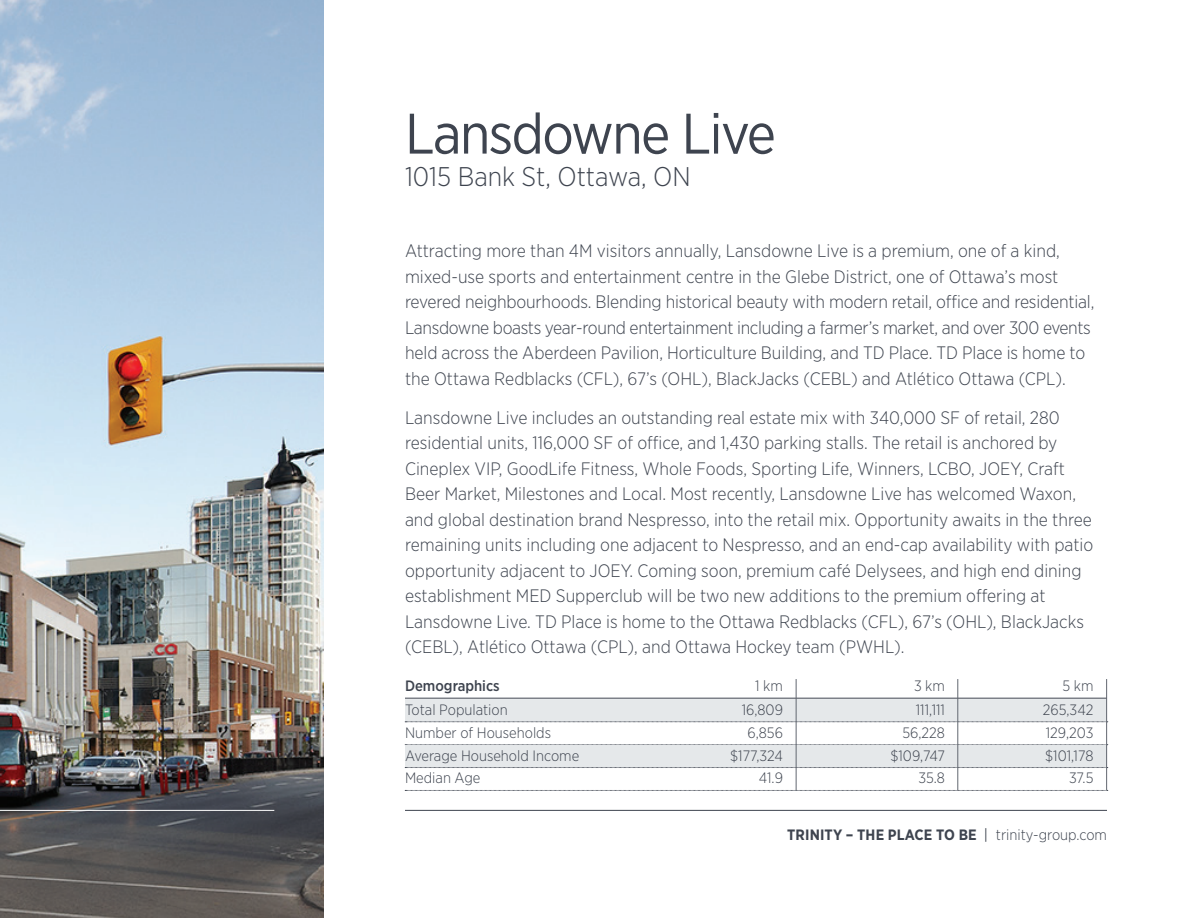
<style>
.page{position:relative;width:1188px;height:918px;background:#fff}
.page>*{position:absolute;margin:0;border:0;box-sizing:border-box;transform-origin:0 0}
._1_1_Property_PG_Pro{font:57px "Gotham Narrow";letter-spacing:-.03em;color:#3e444f}
._1_2_Property_PG_Pro{font:300 27px "Gotham Narrow";color:#3e444f}
._1_4a_Property_PG_Sp{font:300 18px/25.5px "Gotham Narrow";color:#3e444f}
._1_4b_Property_PG_Sp{font:300 15px "Gotham Narrow";color:#3e444f}
.t1{font:700 15px "Gotham Narrow";letter-spacing:.01em;color:#3e444f}
._1_4b_Property_PG_Sp-2{font:500 15px "Gotham Narrow";color:#3e444f}
.s1{font-weight:400}
.s2{font-weight:300}
</style>
<div class="page">
<hr style="left:405px;top:810px;width:702px;height:1px;background:#3e444f">
<img style="left:0;top:0;width:324px;height:918px">
<hr style="left:405px;top:698px;width:702px;height:1px;background:#3e444f">
<div style="left:405px;top:699px;width:702px;height:23px;background:#e5e8ea"></div>
<svg style="left:405px;top:722px;width:703px;height:1px"></svg>
<svg style="left:405px;top:744px;width:703px;height:1px"></svg>
<div style="left:405px;top:745px;width:702px;height:22px;background:#e5e8ea"></div>
<svg style="left:405px;top:767px;width:703px;height:1px"></svg>
<svg style="left:405px;top:790px;width:703px;height:1px"></svg>
<hr style="left:796px;top:679px;width:1px;height:111px;background:#626770">
<hr style="left:957px;top:679px;width:1px;height:111px;background:#626770">
<hr style="left:1106px;top:679px;width:1px;height:111px;background:#626770">
<hr style="left:0;top:810px;width:274px;height:1px;background:#fff">
<p class="_1_1_Property_PG_Pro" style="left:405px;top:98px;width:372px">Lansdowne Live</p>
<p class="_1_2_Property_PG_Pro" style="left:405px;top:160px;width:287px">1015 Bank St, Ottawa, ON</p>
<p class="_1_4a_Property_PG_Sp" style="left:405px;top:238px;width:691px">Attracting more than 4M visitors annually, Lansdowne Live is a premium, one of a kind, mixed-use sports and entertainment centre in the Glebe District, one of Ottawa’s most revered neighbourhoods. Blending historical beauty with modern retail, office and residential, Lansdowne boasts year-round entertainment including a farmer’s market, and over 300 events held across the Aberdeen Pavilion, Horticulture Building, and TD Place. TD Place is home to the Ottawa Redblacks (CFL), 67’s (OHL), BlackJacks (CEBL) and Atlético Ottawa (CPL).</p>
<p class="_1_4a_Property_PG_Sp" style="left:405px;top:404px;width:690px">Lansdowne Live includes an outstanding real estate mix with 340,000 SF of retail, 280 residential units, 116,000 SF of office, and 1,430 parking stalls. The retail is anchored by Cineplex VIP, GoodLife Fitness, Whole Foods, Sporting Life, Winners, LCBO, JOEY, Craft Beer Market, Milestones and Local. Most recently, Lansdowne Live has welcomed Waxon, and global destination brand Nespresso, into the retail mix. Opportunity awaits in the three remaining units including one adjacent to Nespresso, and an end-cap availability with patio opportunity adjacent to JOEY. Coming soon, premium café Delysees, and high end dining establishment MED Supperclub will be two new additions to the premium offering at Lansdowne Live. TD Place is home to the Ottawa Redblacks (CFL), 67’s (OHL), BlackJacks (CEBL), Atlético Ottawa (CPL), and Ottawa Hockey team (PWHL).</p>
<p class="_1_4b_Property_PG_Sp-2" style="left:405px;top:676px;width:96px">Demographics</p>
<p class="_1_4b_Property_PG_Sp" style="left:755px;top:677px;width:29px">1 km</p>
<p class="_1_4b_Property_PG_Sp" style="left:914px;top:677px;width:32px">3 km</p>
<p class="_1_4b_Property_PG_Sp" style="left:1062px;top:677px;width:33px">5 km</p>
<p class="_1_4b_Property_PG_Sp" style="left:405px;top:700px;width:104px">Total Population</p>
<p class="_1_4b_Property_PG_Sp" style="left:742px;top:700px;width:43px">16,809</p>
<p class="_1_4b_Property_PG_Sp" style="left:916px;top:700px;width:31px">111,111</p>
<p class="_1_4b_Property_PG_Sp" style="left:1043px;top:700px;width:52px">265,342</p>
<p class="_1_4b_Property_PG_Sp" style="left:405px;top:723px;width:148px">Number of Households</p>
<p class="_1_4b_Property_PG_Sp" style="left:747px;top:723px;width:37px">6,856</p>
<p class="_1_4b_Property_PG_Sp" style="left:902px;top:723px;width:44px">56,228</p>
<p class="_1_4b_Property_PG_Sp" style="left:1046px;top:723px;width:49px">129,203</p>
<p class="_1_4b_Property_PG_Sp" style="left:405px;top:746px;width:176px">Average Household Income</p>
<p class="_1_4b_Property_PG_Sp" style="left:730px;top:746px;width:54px">$177,324</p>
<p class="_1_4b_Property_PG_Sp" style="left:890px;top:746px;width:56px">$109,747</p>
<p class="_1_4b_Property_PG_Sp" style="left:1045px;top:746px;width:50px">$101,178</p>
<p class="_1_4b_Property_PG_Sp" style="left:405px;top:769px;width:77px">Median Age</p>
<p class="_1_4b_Property_PG_Sp" style="left:759px;top:769px;width:26px">41.9</p>
<p class="_1_4b_Property_PG_Sp" style="left:918px;top:769px;width:28px">35.8</p>
<p class="_1_4b_Property_PG_Sp" style="left:1069px;top:769px;width:26px">37.5</p>
<p class="t1" style="left:787px;top:825px;width:321px">TRINITY – THE PLACE TO BE <span class="s1">|</span> <span class="s2">trinity-group.com</span></p>
</div>
